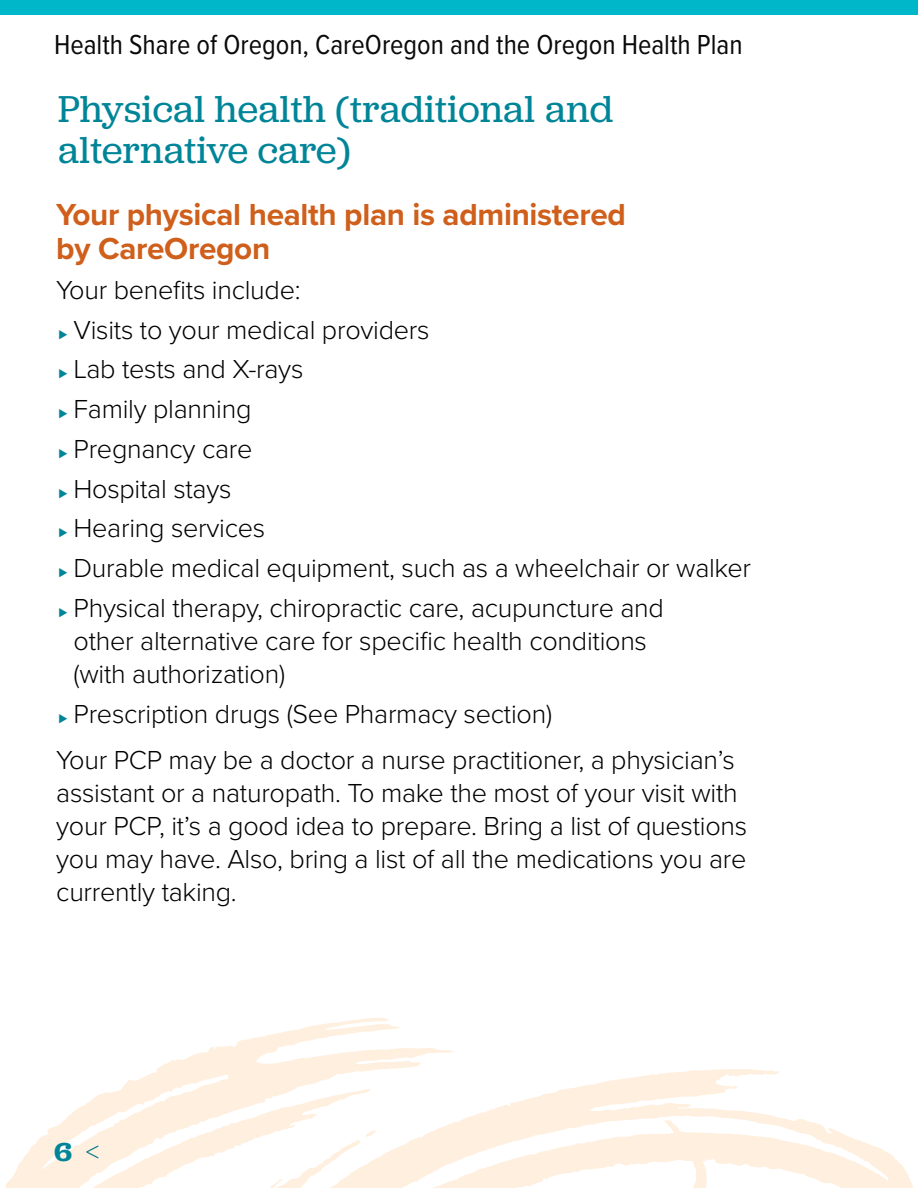
<style>
.page{position:relative;width:918px;height:1188px;background:#fff}
.page>*{position:absolute;margin:0;border:0;box-sizing:border-box;transform-origin:0 0}
.t1{font:39px/40.5px "Jubilat";letter-spacing:.01em;color:#008598}
.t2{font:700 31.5px/34.5px "Proxima Nova";letter-spacing:-.01em;color:#cf5f1b}
.t3{font:28.5px "Proxima Nova Cond";color:#0b0a0b}
.t4{font:300 27px/39.8px "Proxima Nova";letter-spacing:-.01em;color:#000}
.t5{font:600 27px "Jubilat";color:#008598;scale:1.1 1}
.s1{font-family:"Proxima Nova Cond";font-size:15px;color:#008598}
.s2{font-family:"Proxima Nova";font-weight:300;color:#00788c}
</style>
<div class="page">
<svg style="left:18px;top:1018px;width:895px;height:170px"></svg>
<svg style="left:5px;top:1167px;width:45px;height:21px"></svg>
<div style="left:0;top:0;width:918px;height:15px;background:#00b7c9"></div>
<p class="t3" style="left:54px;top:24px;width:690px">Health Share of Oregon, CareOregon and the Oregon Health Plan</p>
<h1 class="t1" style="left:58px;top:88px;width:557px">Physical health (traditional and alternative care)</h1>
<p class="t2" style="left:56px;top:196px;width:571px">Your physical health plan is administered by CareOregon</p>
<p class="t4" style="left:56px;top:268px;width:696px">Your benefits include:<br><span class="s1">⊲</span> Visits to your medical providers<br><span class="s1">⊲</span> Lab tests and X-rays<br><span class="s1">⊲</span> Family planning<br><span class="s1">⊲</span> Pregnancy care<br><span class="s1">⊲</span> Hospital stays<br><span class="s1">⊲</span> Hearing services<br><span class="s1">⊲</span> Durable medical equipment, such as a wheelchair or walker <span class="s1">⊲</span> Physical therapy, chiropractic care, acupuncture and</p>
<p class="t4" style="left:74px;top:623px;width:575px;line-height:33px">other alternative care for specific health conditions (with authorization)</p>
<p class="t4" style="left:56px;top:689px;width:680px;line-height:46.5px"><span class="s1">⊲</span> Prescription drugs (See Pharmacy section)<br>Your PCP may be a doctor a nurse practitioner, a physician’s</p>
<p class="t4" style="left:56px;top:775px;width:692px;line-height:33px">assistant or a naturopath. To make the most of your visit with your PCP, it’s a good idea to prepare. Bring a list of questions you may have. Also, bring a list of all the medications you are currently taking.</p>
<p class="t5" style="left:54px;top:1135px;width:43px">6 <span class="s2">&lt;</span></p>
</div>
